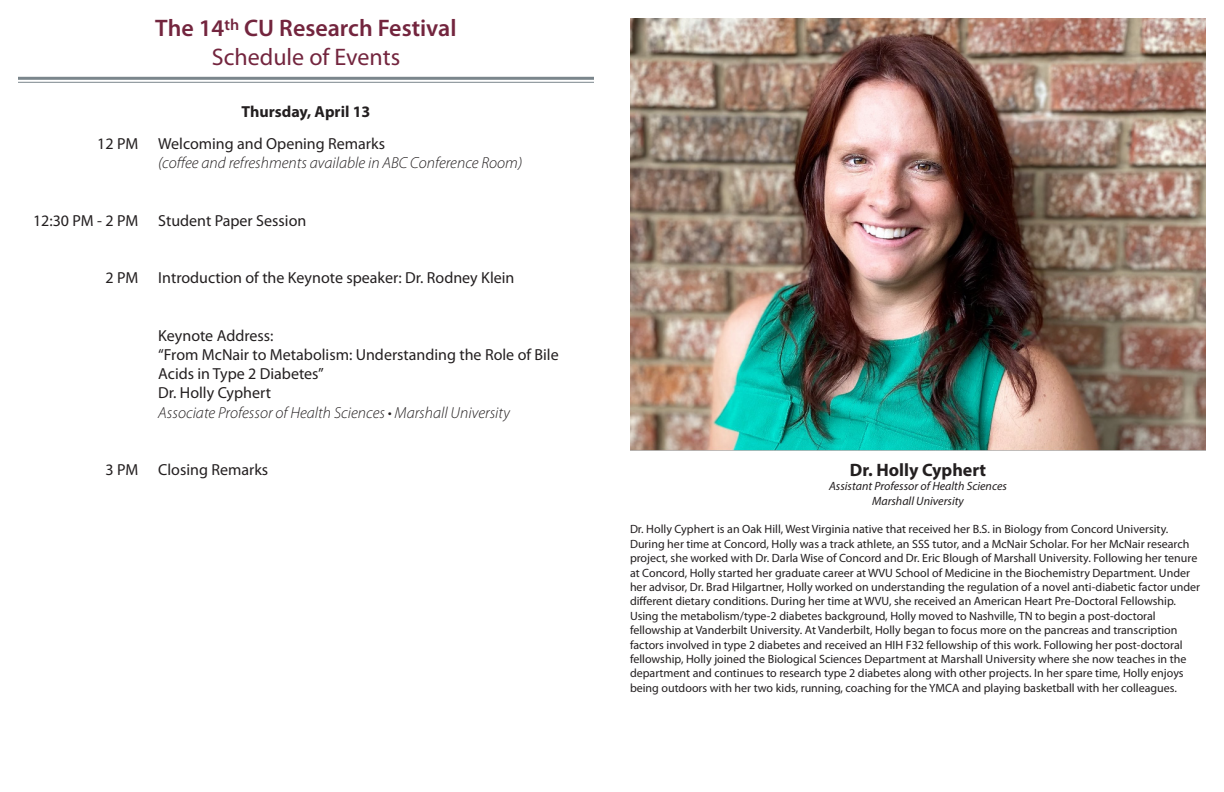
<style>
.page{position:relative;width:1224px;height:792px;background:#fff}
.page>*{position:absolute;margin:0;border:0;box-sizing:border-box;transform-origin:0 0}
.t1{font:600 24px "Myriad Pro";color:#73253e}
.t2{font:24px "Myriad Pro";color:#73253e}
.t3{font:700 18px "Myriad Pro";color:#231f20}
.t4{font:16px "Myriad Pro";color:#231f20}
.t5{font:italic 300 16px "Myriad Pro";color:#231f20}
.t6{font:700 16px "Myriad Pro";color:#231f20}
.t7{font:12px/14.4px "Myriad Pro";color:#231f20}
.t8{font:italic 12px "Myriad Pro";color:#231f20}
</style>
<div class="page">
<hr style="left:18px;top:77px;width:576px;height:3px;background:#7b868c">
<hr style="left:18px;top:82px;width:576px;height:1px;background:#7b868c">
<img style="left:630px;top:18px;width:576px;height:432px">
<p class="t1" style="left:155px;top:13px;width:303px">The 14<sup>th</sup> CU Research Festival</p>
<p class="t2" style="left:212px;top:42px;width:190px">Schedule of Events</p>
<p class="t6" style="left:242px;top:101px;width:130px">Thursday, April 13</p>
<p class="t4" style="left:97px;top:134px;width:42px">12 PM</p>
<p class="t4" style="left:158px;top:134px;width:228px">Welcoming and Opening Remarks</p>
<p class="t5" style="left:158px;top:153px;width:366px">(coffee and refreshments available in ABC Conference Room)</p>
<p class="t4" style="left:33px;top:210px;width:107px">12:30 PM - 2 PM</p>
<p class="t4" style="left:158px;top:210px;width:150px">Student Paper Session</p>
<p class="t4" style="left:105px;top:268px;width:34px">2 PM</p>
<p class="t4" style="left:158px;top:268px;width:358px">Introduction of the Keynote speaker: Dr. Rodney Klein</p>
<p class="t4" style="left:158px;top:326px;width:117px">Keynote Address:</p>
<p class="t4" style="left:158px;top:345px;width:402px">“From McNair to Metabolism: Understanding the Role of Bile</p>
<p class="t4" style="left:158px;top:364px;width:167px">Acids in Type 2 Diabetes”</p>
<p class="t4" style="left:158px;top:383px;width:114px">Dr. Holly Cyphert</p>
<p class="t5" style="left:158px;top:403px;width:353px">Associate Professor of Health Sciences • Marshall University</p>
<p class="t4" style="left:105px;top:460px;width:34px">3 PM</p>
<p class="t4" style="left:158px;top:460px;width:112px">Closing Remarks</p>
<p class="t3" style="left:850px;top:458px;width:138px">Dr. Holly Cyphert</p>
<p class="t8" style="left:829px;top:479px;width:179px">Assistant Professor of Health Sciences</p>
<p class="t8" style="left:872px;top:493px;width:93px">Marshall University</p>
<p class="t7" style="left:630px;top:522px;width:572px">Dr. Holly Cyphert is an Oak Hill, West Virginia native that received her B.S. in Biology from Concord University.<br>During her time at Concord, Holly was a track athlete, an SSS tutor, and a McNair Scholar. For her McNair research project, she worked with Dr. Darla Wise of Concord and Dr. Eric Blough of Marshall University. Following her tenure at Concord, Holly started her graduate career at WVU School of Medicine in the Biochemistry Department. Under her advisor, Dr. Brad Hilgartner, Holly worked on understanding the regulation of a novel anti-diabetic factor under different dietary conditions. During her time at WVU, she received an American Heart Pre-Doctoral Fellowship.<br>Using the metabolism/type-2 diabetes background, Holly moved to Nashville, TN to begin a post-doctoral fellowship at Vanderbilt University. At Vanderbilt, Holly began to focus more on the pancreas and transcription factors involved in type 2 diabetes and received an HIH F32 fellowship of this work. Following her post-doctoral fellowship, Holly joined the Biological Sciences Department at Marshall University where she now teaches in the department and continues to research type 2 diabetes along with other projects. In her spare time, Holly enjoys being outdoors with her two kids, running, coaching for the YMCA and playing basketball with her colleagues.</p>
</div>
